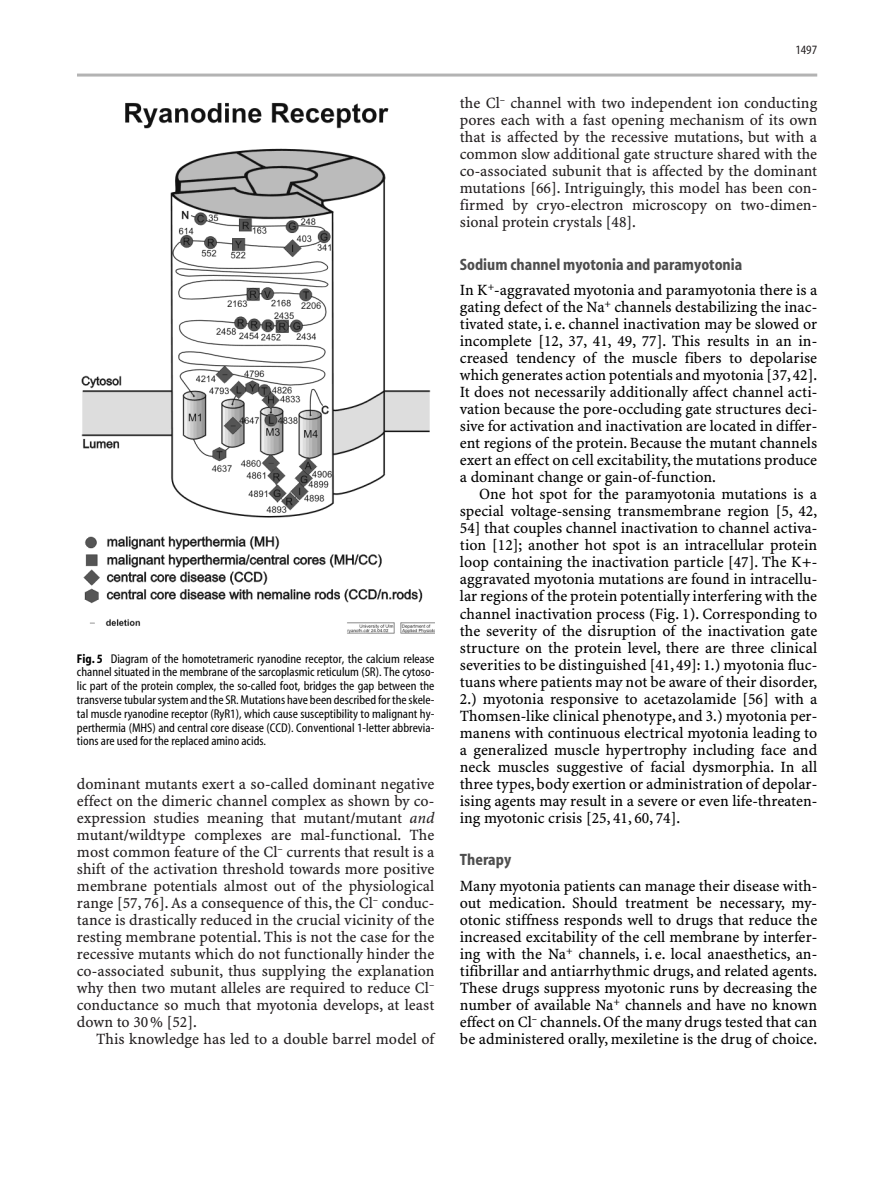
<style>
.page{position:relative;width:893px;height:1178px;background:#fff}
.page>*{position:absolute;margin:0;border:0;box-sizing:border-box;transform-origin:0 0}
.t1{font:16.5px "Myriad CB";color:#4d4d4d}
.t2{font:15.75px/17px "S Minion Plus Tab";color:#000;text-align:justify}
.t3{font:15.75px/17px "S Minion Plus Tab";color:#231f20;text-align:justify}
.t4{font:12.75px/13.8px "Myriad CR";color:#000;text-align:justify}
.t5{font:12.75px "Myriad CR";color:#231f20}
.s1{font-family:"Myriad CB"}
.s2{font-style:italic}
</style>
<div class="page">
<hr style="left:77px;top:74px;width:740px;height:3px;background:#b3b3b3">
<img style="left:81px;top:102px;width:353px;height:532px">
<p class="t4" style="left:77px;top:652px;width:359px"><span class="s1">Fig. 5</span> Diagram of the homotetrameric ryanodine receptor, the calcium release channel situated in the membrane of the sarcoplasmic reticulum (SR). The cytoso&shy;lic part of the protein complex, the so-called foot, bridges the gap between the transverse tubular system and the SR. Mutations have been described for the skele&shy;tal muscle ryanodine receptor (RyR1), which cause susceptibility to malignant hy&shy;perthermia (MHS) and central core disease (CCD). Conventional 1-letter abbrevia&shy;tions are used for the replaced amino acids.</p>
<p class="t3" style="left:77px;top:776px;width:359px">dominant mutants exert a so-called dominant negative effect on the dimeric channel complex as shown by co&shy;expression studies meaning that mutant/mutant <span class="s2">and </span>mutant/wildtype complexes are mal-functional. The most common feature of the Cl<sup>–</sup> currents that result is a shift of the activation threshold towards more positive membrane potentials almost out of the physiological range [57, 76]. As a consequence of this, the Cl<sup>–</sup> conduc&shy;tance is drastically reduced in the crucial vicinity of the resting membrane potential. This is not the case for the recessive mutants which do not functionally hinder the co-associated subunit, thus supplying the explanation why then two mutant alleles are required to reduce Cl<sup>– </sup>conductance so much that myotonia develops, at least down to 30 % [52].</p>
<p class="t3" style="left:96px;top:1031px;width:340px">This knowledge has led to a double barrel model of</p>
<p class="t5" style="left:795px;top:45px;width:23px">1497</p>
<p class="t3" style="left:460px;top:96px;width:359px">the Cl<sup>–</sup> channel with two independent ion conducting pores each with a fast opening mechanism of its own that is affected by the recessive mutations, but with a common slow additional gate structure shared with the co-associated subunit that is affected by the dominant mutations [66]. Intriguingly, this model has been con&shy;firmed by cryo-electron microscopy on two-dimen&shy;sional protein crystals [48].</p>
<p class="t1" style="left:460px;top:258px;width:284px">Sodium channel myotonia and paramyotonia</p>
<p class="t2" style="left:460px;top:283px;width:359px">In K<sup>+</sup>-aggravated myotonia and paramyotonia there is a gating defect of the Na<sup>+</sup> channels destabilizing the inac&shy;tivated state, i. e. channel inactivation may be slowed or incomplete [12, 37, 41, 49, 77]. This results in an in&shy;creased tendency of the muscle fibers to depolarise which generates action potentials and myotonia [37,42].<br>It does not necessarily additionally affect channel acti&shy;vation because the pore-occluding gate structures deci&shy;sive for activation and inactivation are located in differ&shy;ent regions of the protein. Because the mutant channels exert an effect on cell excitability, the mutations produce a dominant change or gain-of-function.</p>
<p class="t2" style="left:460px;top:487px;width:359px;text-indent:19px">One hot spot for the paramyotonia mutations is a special voltage-sensing transmembrane region [5, 42, 54] that couples channel inactivation to channel activa&shy;tion [12]; another hot spot is an intracellular protein loop containing the inactivation particle [47]. The K+- aggravated myotonia mutations are found in intracellu&shy;lar regions of the protein potentially interfering with the channel inactivation process (Fig. 1). Corresponding to the severity of the disruption of the inactivation gate structure on the protein level, there are three clinical severities to be distinguished [41, 49]: 1.) myotonia fluc&shy;tuans where patients may not be aware of their disorder, 2.) myotonia responsive to acetazolamide [56] with a Thomsen-like clinical phenotype, and 3.) myotonia per&shy;manens with continuous electrical myotonia leading to a generalized muscle hypertrophy including face and neck muscles suggestive of facial dysmorphia. In all three types, body exertion or administration of depolar&shy;ising agents may result in a severe or even life-threaten&shy;ing myotonic crisis [25, 41, 60, 74].</p>
<p class="t1" style="left:460px;top:853px;width:53px">Therapy</p>
<p class="t2" style="left:460px;top:878px;width:359px">Many myotonia patients can manage their disease with&shy;out medication. Should treatment be necessary, my&shy;otonic stiffness responds well to drugs that reduce the increased excitability of the cell membrane by interfer&shy;ing with the Na<sup>+</sup> channels, i. e. local anaesthetics, an&shy;tifibrillar and antiarrhythmic drugs, and related agents.<br>These drugs suppress myotonic runs by decreasing the number of available Na<sup>+</sup> channels and have no known effect on Cl<sup>–</sup> channels. Of the many drugs tested that can be administered orally, mexiletine is the drug of choice.</p>
</div>
